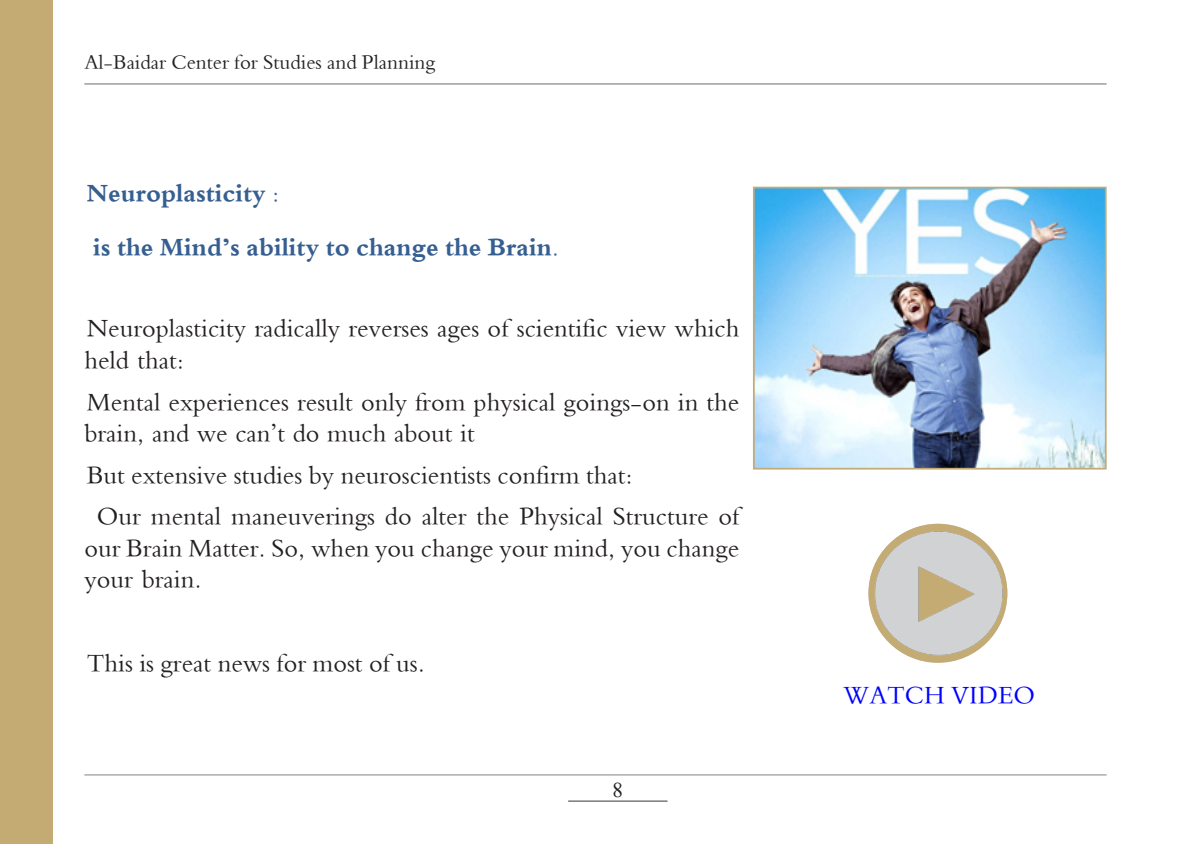
<style>
.page{position:relative;width:1191px;height:844px;background:#fff}
.page>*{position:absolute;margin:0;border:0;box-sizing:border-box;transform-origin:0 0}
.heading_2{font:26.25px/31.5px "Traditional Arabic";color:#231f20}
.heading_1{font:700 26.25px "Traditional Arabic";color:#365f91}
.heading_2-2{font:26.25px "Traditional Arabic";color:#00f}
.t1{font:21px "Traditional Arabic";color:#231f20}
.t2{font:21px "Times New Roman";color:#231f20}
</style>
<div class="page">
<hr style="left:84px;top:83px;width:1022px;height:1px;background:#6c6d70">
<hr style="left:84px;top:774px;width:1022px;height:1px;background:#808285">
<hr style="left:568px;top:800px;width:99px;height:1px;background:#808285">
<hr style="left:568px;top:801px;width:99px;height:1px;background:#808285">
<div style="left:0;top:0;width:52px;height:843px;background:#c4aa73"></div>
<img style="left:756px;top:190px;width:347px;height:276px">
<div style="left:753px;top:187px;width:353px;height:282px;border:2px solid #c4aa73"></div>
<img style="left:868px;top:523px;width:139px;height:139px;border-radius:69px">
<p class="t1" style="left:84px;top:50px;width:352px">Al-Baidar Center for Studies and Planning</p>
<p class="heading_1" style="left:87px;top:179px;width:194px">Neuroplasticity :</p>
<p class="heading_1" style="left:93px;top:233px;width:467px">is the Mind’s ability to change the Brain.</p>
<p class="heading_2" style="left:84px;top:316px;width:656px">Neuroplasticity radically reverses ages of scientific view which held that:</p>
<p class="heading_2" style="left:84px;top:389px;width:656px">Mental experiences result only from physical goings-on in the brain, and we can’t do much about it</p>
<p class="heading_2" style="left:87px;top:462px;width:547px">But extensive studies by neuroscientists confirm that:</p>
<p class="heading_2" style="left:84px;top:504px;width:656px;text-align:justify;text-indent:13px">Our mental maneuverings do alter the Physical Structure of our Brain Matter. So, when you change your mind, you change your brain.</p>
<p class="heading_2" style="left:87px;top:650px;width:340px">This is great news for most of us.</p>
<p class="t2" style="left:612px;top:775px;width:12px">8</p>
<p class="heading_2-2" style="left:843px;top:678px;width:194px">WATCH VIDEO</p>
</div>
